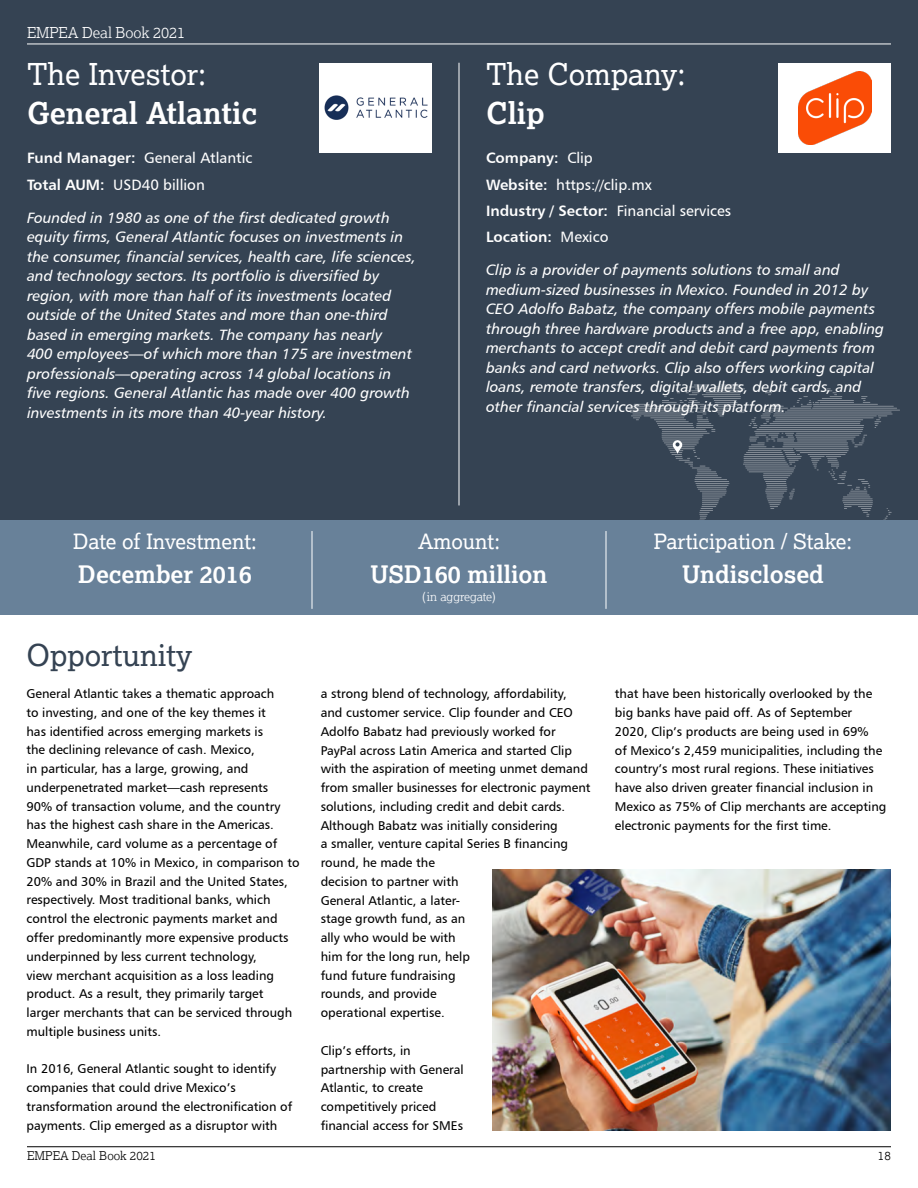
<style>
.page{position:relative;width:918px;height:1188px;background:#fff}
.page>*{position:absolute;margin:0;border:0;box-sizing:border-box;transform-origin:0 0}
.t1{font:30px "Lexia";color:#fff}
.t2{font:700 30px "Lexia";color:#fff}
.t3{font:30px "Lexia";color:#354353}
.t4{font:700 24px "Lexia";color:#fff}
.t5{font:21px "Lexia";color:#fff}
.t6{font:15px/19.5px "Humanist 777 BT Italic B";color:#fff}
.t7{font:15px/26.2px "Humanist 777 BT Roman B";color:#fff}
.t8{font:15px "Humanist 777 BT Bold B";color:#fff}
.t9{font:300 15px "Lexia";letter-spacing:-.01em;color:#fff}
.t10{font:12.75px/18.8px "Humanist 777 BT Roman B";color:#000}
.t11{font:300 12px "Lexia";color:#000}
.t12{font:300 12px "Lexia";color:#fff}
.s1{font-family:"Humanist 777 BT Bold B"}
.s2{font-family:"Humanist 777 BT Roman B"}
</style>
<div class="page">
<div style="left:0;top:0;width:918px;height:565px;background:#354353"></div>
<hr style="left:629px;top:410px;width:62px;height:1px;background:#fff">
<hr style="left:813px;top:406px;width:81px;height:1px;background:#fff">
<hr style="left:812px;top:408px;width:85px;height:1px;background:#fff">
<hr style="left:787px;top:410px;width:113px;height:1px;background:#fff">
<hr style="left:773px;top:413px;width:120px;height:1px;background:#fff">
<svg style="left:630px;top:385px;width:262px;height:135px"></svg>
<hr style="left:27px;top:44px;width:864px;height:1px;background:#fff">
<hr style="left:27px;top:1146px;width:864px;height:1px;background:#000">
<hr style="left:459px;top:63px;width:1px;height:442px;background:#fff">
<div style="left:0;top:520px;width:918px;height:95px;background:#688199"></div>
<hr style="left:312px;top:531px;width:1px;height:78px;background:#fff">
<hr style="left:606px;top:531px;width:1px;height:78px;background:#fff">
<img style="left:492px;top:869px;width:399px;height:262px">
<div style="left:779px;top:63px;width:112px;height:89px;background:#fff"></div>
<img style="left:798px;top:71px;width:73px;height:73px">
<div style="left:320px;top:63px;width:112px;height:89px;background:#fff"></div>
<img style="left:324px;top:95px;width:104px;height:25px">
<p class="t9" style="left:27px;top:23px;width:160px">EMPEA Deal Book 2021</p>
<h1 class="t1" style="left:27px;top:56px;width:181px">The Investor:</h1>
<h1 class="t2" style="left:27px;top:94px;width:232px">General Atlantic</h1>
<p class="t7" style="left:27px;top:145px;width:227px"><span class="s1">Fund Manager:</span> General Atlantic<br><span class="s1">Total AUM:</span> USD40 billion</p>
<p class="t6" style="left:27px;top:207px;width:391px">Founded in 1980 as one of the first dedicated growth equity firms, General Atlantic focuses on investments in the consumer, financial services, health care, life sciences, and technology sectors. Its portfolio is diversified by region, with more than half of its investments located outside of the United States and more than one-third based in emerging markets. The company has nearly<br>400 employees—of which more than 175 are investment professionals—operating across 14 global locations in five regions. General Atlantic has made over 400 growth investments in its more than 40-year history.</p>
<h1 class="t1" style="left:486px;top:56px;width:201px">The Company:</h1>
<h1 class="t2" style="left:486px;top:94px;width:60px">Clip</h1>
<p class="t8" style="left:486px;top:149px;width:108px">Company: <span class="s2">Clip</span></p>
<p class="t7" style="left:486px;top:171px;width:247px"><span class="s1">Website:</span> https://clip.mx<br><span class="s1">Industry / Sector:</span> Financial services</p>
<p class="t8" style="left:486px;top:228px;width:124px">Location: <span class="s2">Mexico</span></p>
<p class="t6" style="left:486px;top:260px;width:400px">Clip is a provider of payments solutions to small and medium-sized businesses in Mexico. Founded in 2012 by CEO Adolfo Babatz, the company offers mobile payments through three hardware products and a free app, enabling merchants to accept credit and debit card payments from banks and card networks. Clip also offers working capital loans, remote transfers, digital wallets, debit cards, and other financial services through its platform.</p>
<h3 class="t5" style="left:73px;top:528px;width:185px">Date of Investment:</h3>
<h2 class="t4" style="left:78px;top:559px;width:175px">December 2016</h2>
<h1 class="t3" style="left:26px;top:636px;width:167px">Opportunity</h1>
<p class="t10" style="left:26px;top:684px;width:275px">General Atlantic takes a thematic approach<br>to investing, and one of the key themes it<br>has identified across emerging markets is<br>the declining relevance of cash. Mexico,<br>in particular, has a large, growing, and underpenetrated market—cash represents<br>90% of transaction volume, and the country has the highest cash share in the Americas.<br>Meanwhile, card volume as a percentage of GDP stands at 10% in Mexico, in comparison to 20% and 30% in Brazil and the United States, respectively. Most traditional banks, which control the electronic payments market and offer predominantly more expensive products underpinned by less current technology,<br>view merchant acquisition as a loss leading product. As a result, they primarily target larger merchants that can be serviced through multiple business units.</p>
<p class="t10" style="left:26px;top:1059px;width:267px">In 2016, General Atlantic sought to identify companies that could drive Mexico’s transformation around the electronification of payments. Clip emerged as a disruptor with</p>
<h3 class="t5" style="left:418px;top:528px;width:83px">Amount:</h3>
<h2 class="t4" style="left:370px;top:559px;width:179px">USD160 million</h2>
<p class="t12" style="left:422px;top:589px;width:75px">(in aggregate)</p>
<p class="t10" style="left:321px;top:684px;width:271px">a strong blend of technology, affordability, and customer service. Clip founder and CEO Adolfo Babatz had previously worked for PayPal across Latin America and started Clip with the aspiration of meeting unmet demand from smaller businesses for electronic payment solutions, including credit and debit cards.<br>Although Babatz was initially considering<br>a smaller, venture capital Series B financing round, he made the<br>decision to partner with<br>General Atlantic, a later-<br>stage growth fund, as an<br>ally who would be with<br>him for the long run, help<br>fund future fundraising<br>rounds, and provide<br>operational expertise.</p>
<p class="t10" style="left:321px;top:1041px;width:145px">Clip’s efforts, in partnership with General<br>Atlantic, to create competitively priced financial access for SMEs</p>
<h3 class="t5" style="left:654px;top:528px;width:200px">Participation / Stake:</h3>
<h2 class="t4" style="left:682px;top:559px;width:143px">Undisclosed</h2>
<p class="t10" style="left:615px;top:684px;width:273px">that have been historically overlooked by the big banks have paid off. As of September 2020, Clip’s products are being used in 69%<br>of Mexico’s 2,459 municipalities, including the country’s most rural regions. These initiatives have also driven greater financial inclusion in Mexico as 75% of Clip merchants are accepting electronic payments for the first time.</p>
<p class="t11" style="left:27px;top:1149px;width:130px">EMPEA Deal Book 2021</p>
<p class="t11" style="left:878px;top:1149px;width:15px">18</p>
</div>
